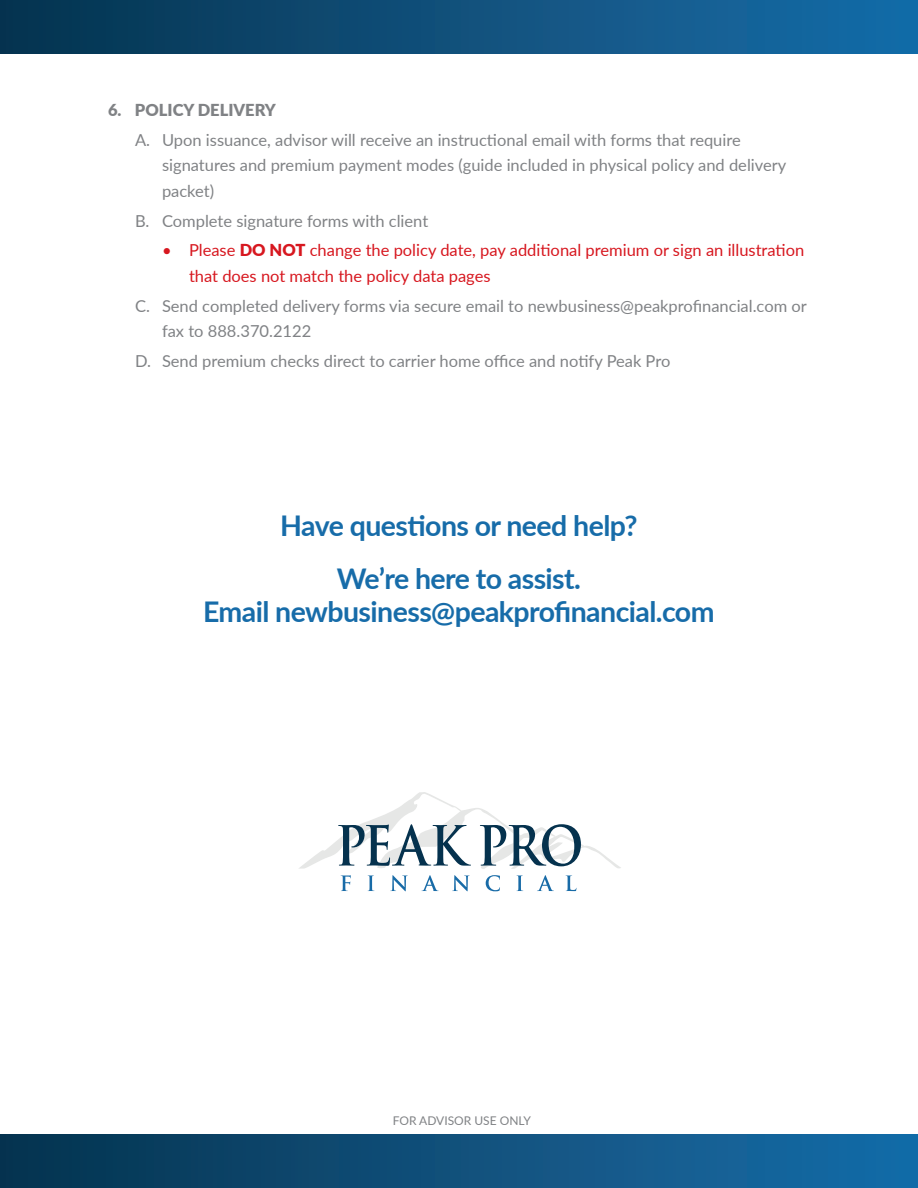
<style>
.page{position:relative;width:918px;height:1188px;background:#fff}
.page>*{position:absolute;margin:0;border:0;box-sizing:border-box;transform-origin:0 0}
.CTA_header{font:700 28.5px/33px "Lato";letter-spacing:-.02em;color:#176ca9;text-align:center}
.Body_Copy{font:16.5px/25.5px "Lato";color:#808285}
.Body_Copy-2{font:16.5px/25.5px "Lato";color:#d7171f}
.Body_Copy-3{font:900 16.5px "Lato";color:#808285}
.Body_Copy-4{font:12px "Lato";color:#808285}
.s1{font-weight:900}
</style>
<div class="page">
<div style="left:0;top:0;width:918px;height:54px;background:linear-gradient(to right,#07334f,#186da9)"></div>
<div style="left:0;top:1134px;width:918px;height:54px;background:linear-gradient(to right,#07334f,#186da9)"></div>
<svg style="left:299px;top:792px;width:322px;height:77px"></svg>
<svg style="left:341px;top:875px;width:10px;height:16px"></svg>
<svg style="left:368px;top:875px;width:6px;height:16px"></svg>
<svg style="left:390px;top:875px;width:18px;height:16px"></svg>
<svg style="left:422px;top:875px;width:17px;height:16px"></svg>
<svg style="left:452px;top:875px;width:18px;height:16px"></svg>
<svg style="left:486px;top:875px;width:14px;height:16px"></svg>
<svg style="left:517px;top:875px;width:6px;height:16px"></svg>
<svg style="left:537px;top:875px;width:17px;height:16px"></svg>
<svg style="left:566px;top:875px;width:10px;height:16px"></svg>
<p class="Body_Copy-3" style="left:108px;top:97px;width:169px">6. POLICY DELIVERY</p>
<p class="Body_Copy" style="left:162px;top:126px;width:626px;text-indent:-27px">A. Upon issuance, advisor will receive an instructional email with forms that require signatures and premium payment modes (guide included in physical policy and delivery packet)</p>
<p class="Body_Copy" style="left:135px;top:207px;width:295px">B. Complete signature forms with client</p>
<p class="Body_Copy-2" style="left:189px;top:237px;width:617px;text-indent:-27px">• Please <span class="s1">DO NOT</span> change the policy date, pay additional premium or sign an illustration that does not match the policy data pages</p>
<p class="Body_Copy" style="left:162px;top:292px;width:646px;text-indent:-27px">C. Send completed delivery forms via secure email to newbusiness@peakprofinancial.com or fax to 888.370.2122</p>
<p class="Body_Copy" style="left:135px;top:348px;width:537px">D. Send premium checks direct to carrier home office and notify Peak Pro</p>
<p class="CTA_header" style="left:280px;top:508px;width:359px">Have questions or need help?</p>
<p class="CTA_header" style="left:203px;top:561px;width:513px">We’re here to assist.<br>Email newbusiness@peakprofinancial.com</p>
<p class="Body_Copy-4" style="left:393px;top:1113px;width:140px">FOR ADVISOR USE ONLY</p>
</div>
